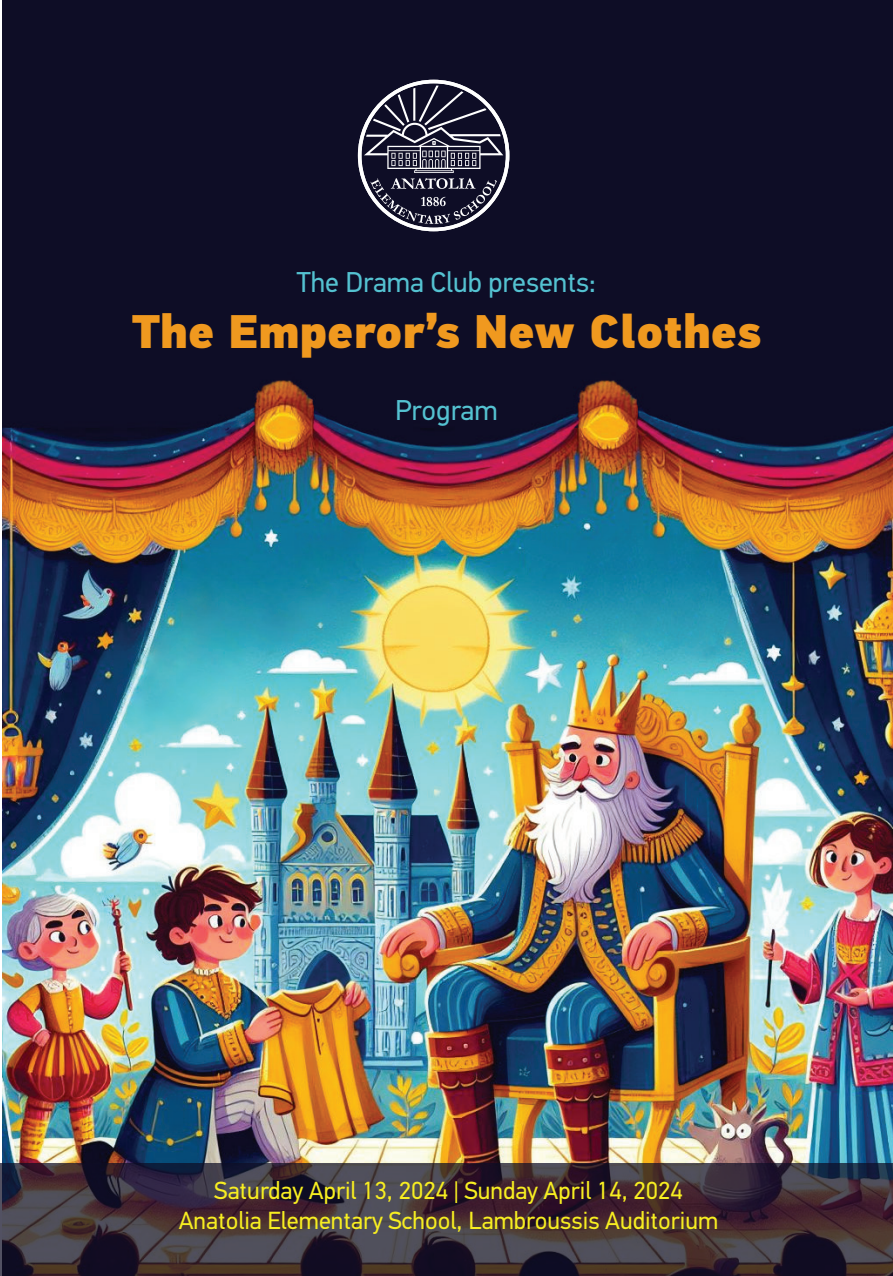
<style>
.page{position:relative;width:893px;height:1276px;background:#fff}
.page>*{position:absolute;margin:0;border:0;box-sizing:border-box;transform-origin:0 0}
.t1{font:900 47.25px "PF Din Text Pro";color:#f0991f}
.t2{font:28.57px "PF Din Text Pro";color:#54c2d1}
.t3{font:24.75px/29.7px "PF Din Text Pro";color:#f7ee21;text-align:center}
</style>
<div class="page">
<img style="left:2px;top:0;width:891px;height:1163px">
<svg style="left:358px;top:80px;width:151px;height:151px;background:#403f53"></svg>
<svg style="left:0;top:1163px;width:893px;height:113px;background:#3d2f39"></svg>
<p class="t2" style="left:297px;top:265px;width:301px">The Drama Club presents:</p>
<h1 class="t1" style="left:132px;top:302px;width:631px">The Emperor’s New Clothes</h1>
<p class="t2" style="left:395px;top:393px;width:104px">Program</p>
<p class="t3" style="left:179px;top:1175px;width:541px">Saturday April 13, 2024 | Sunday April 14, 2024<br>Anatolia Elementary School, Lambroussis Auditorium</p>
</div>
